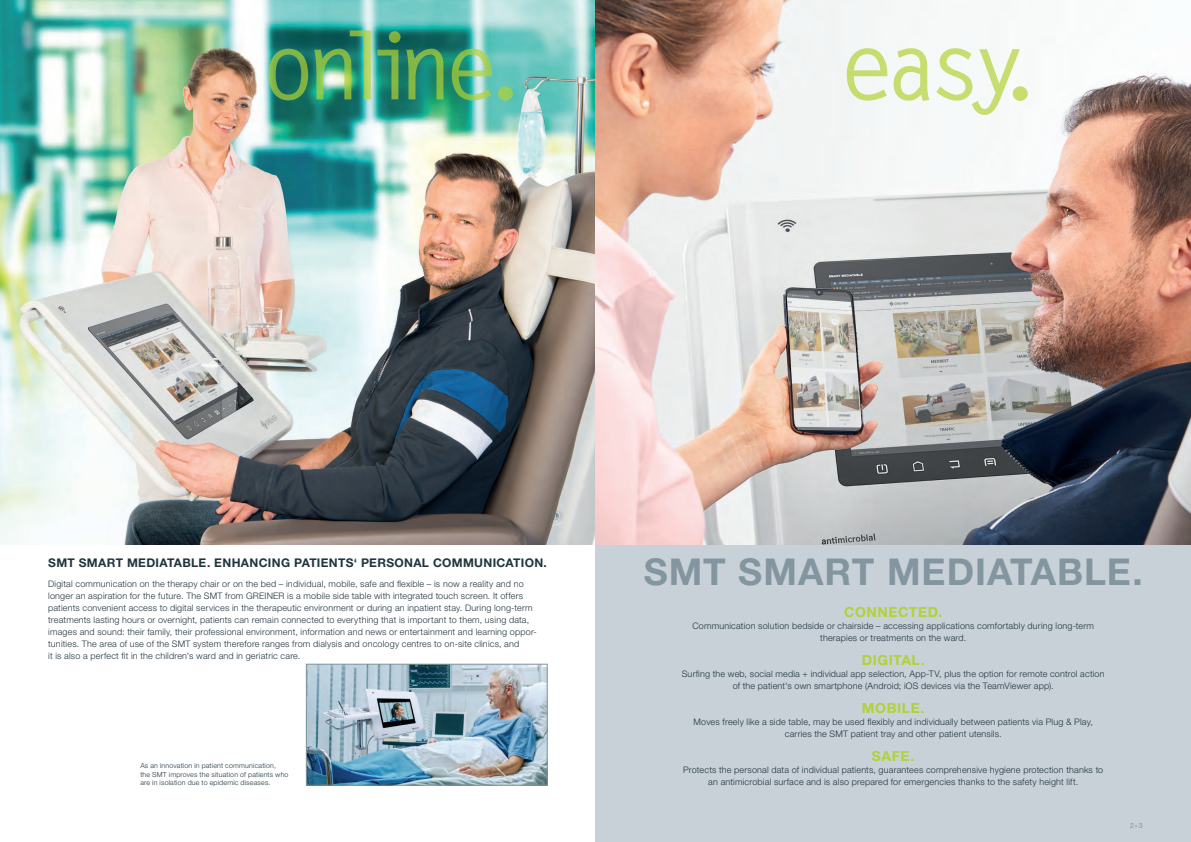
<style>
.page{position:relative;width:1191px;height:842px;background:#fff}
.page>*{position:absolute;margin:0;border:0;box-sizing:border-box;transform-origin:0 0}
.t1{font:700 37px "Helvetica Neue LT Pro";letter-spacing:.025em;color:#83969f}
.t2{font:700 14px "Helvetica Neue LT Pro";letter-spacing:.04em;color:#b3d234}
.t3{font:700 12px "Helvetica Neue LT Pro";letter-spacing:.025em;color:#21353f}
.t4{font:300 9px/12px "Helvetica Neue LT Pro";letter-spacing:.02em;color:#21353f;text-align:center}
.t5{font:300 7px/8.4px "Helvetica Neue LT Pro";letter-spacing:.03em;color:#21353f}
.t6{font:7px "Helvetica Neue LT Pro";color:#83969f}
</style>
<div class="page">
<img style="left:0;top:0;width:1191px;height:544px">
<img style="left:12px;top:28px;width:583px;height:516px">
<div style="left:595px;top:544px;width:596px;height:298px;background:#c7d1d7"></div>
<svg style="left:269px;top:30px;width:244px;height:71px;background:#489b73"></svg>
<svg style="left:846px;top:48px;width:181px;height:67px"></svg>
<img style="left:308px;top:666px;width:237px;height:117px">
<div style="left:306px;top:664px;width:241px;height:121px;border:1px solid #83969f"></div>
<h3 class="t3" style="left:48px;top:555px;width:500px">SMT SMART MEDIATABLE. ENHANCING PATIENTS‘ PERSONAL COMMUNICATION.</h3>
<p class="t4" style="left:48px;top:578px;width:490px;text-align:left">Digital communication on the therapy chair or on the bed – individual, mobile, safe and flexible – is now a reality and no longer an aspiration for the future. The SMT from GREINER is a mobile side table with integrated touch screen. It offers patients convenient access to digital services in the therapeutic environment or during an inpatient stay. During long-term treatments lasting hours or overnight, patients can remain connected to everything that is important to them, using data, images and sound: their family, their professional environment, information and news or entertainment and learning oppor&shy;tunities. The area of use of the SMT system therefore ranges from dialysis and oncology centres to on-site clinics, and<br>it is also a perfect fit in the children's ward and in geriatric care.</p>
<p class="t5" style="left:140px;top:761px;width:150px">As an innovation in patient communication,<br>the SMT improves the situation of patients who are in isolation due to epidemic diseases.</p>
<h1 class="t1" style="left:643px;top:548px;width:500px">SMT SMART MEDIATABLE.</h1>
<h2 class="t2" style="left:844px;top:603px;width:100px">CONNECTED.</h2>
<p class="t4" style="left:692px;top:620px;width:403px">Communication solution bedside or chairside – accessing applications comfortably during long-term therapies or treatments on the ward.</p>
<h2 class="t2" style="left:861px;top:651px;width:65px">DIGITAL.</h2>
<p class="t4" style="left:682px;top:668px;width:424px">Surfing the web, social media + individual app selection, App-TV, plus the option for remote control action of the patient's own smartphone (Android; iOS devices via the TeamViewer app).</p>
<h2 class="t2" style="left:862px;top:699px;width:64px">MOBILE.</h2>
<p class="t4" style="left:693px;top:716px;width:401px">Moves freely like a side table, may be used flexibly and individually between patients via Plug &amp; Play, carries the SMT patient tray and other patient utensils.</p>
<h2 class="t2" style="left:872px;top:747px;width:44px">SAFE.</h2>
<p class="t4" style="left:683px;top:764px;width:421px">Protects the personal data of individual patients, guarantees comprehensive hygiene protection thanks to an antimicrobial surface and is also prepared for emergencies thanks to the safety height lift.</p>
<p class="t6" style="left:1130px;top:821px;width:14px">2 3</p>
</div>
